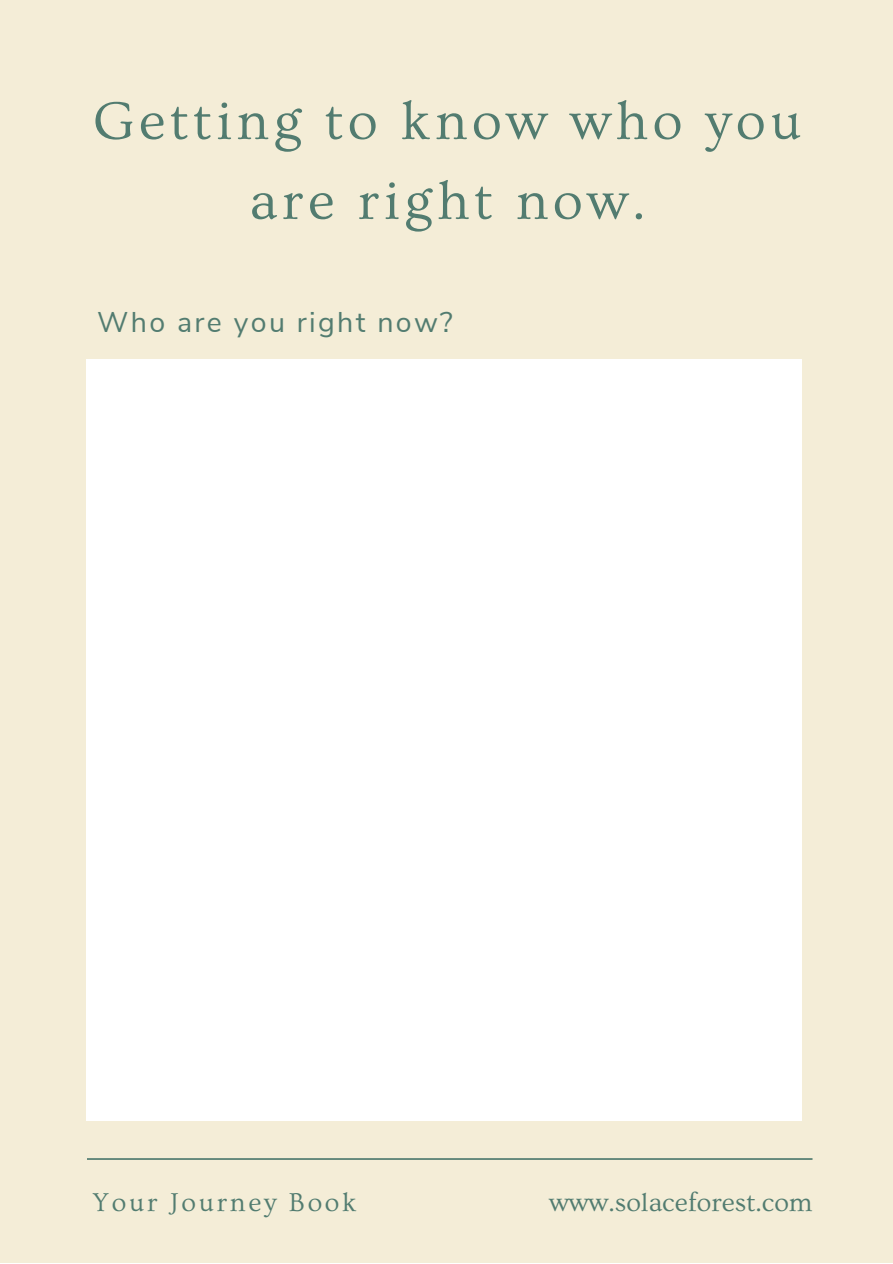
<style>
.page{position:relative;width:893px;height:1264px;background:#fff}
.page>*{position:absolute;margin:0;border:0;box-sizing:border-box;transform-origin:0 0}
.t1{font:55.5px/79.8px "Ovo";letter-spacing:.08em;color:#527c70;text-align:center}
.t2{font:28.5px "Nunito Sans";letter-spacing:.08em;color:#527c70}
.t3{font:27px "Ovo";color:#527c70}
.t4{font:27px "Ovo";letter-spacing:.1em;color:#527c70}
</style>
<div class="page">
<div style="left:0;top:0;width:892px;height:1262px;background:#f4edd7"></div>
<div style="left:86px;top:359px;width:715px;height:761px;background:#fff"></div>
<svg style="left:87px;top:1158px;width:725px;height:1px"></svg>
<p class="t1" style="left:93px;top:82px;width:709px">Getting to know who you are right now.</p>
<p class="t2" style="left:97px;top:303px;width:357px">Who are you right now?</p>
<p class="t4" style="left:93px;top:1187px;width:265px">Your Journey Book</p>
<p class="t3" style="left:549px;top:1187px;width:265px">www.solaceforest.com</p>
</div>
